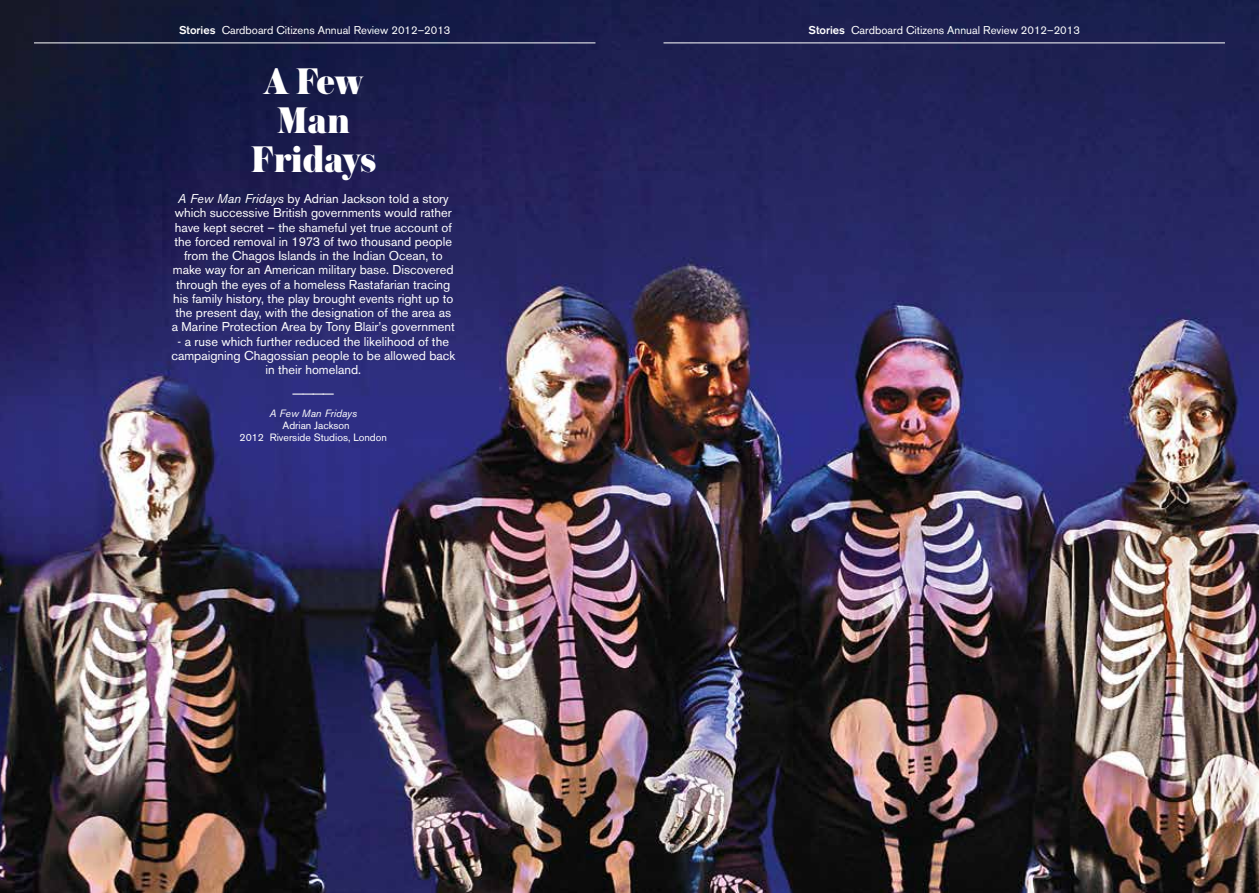
<style>
.page{position:relative;width:1259px;height:893px;background:#fff}
.page>*{position:absolute;margin:0;border:0;box-sizing:border-box;transform-origin:0 0}
.t1{font:900 39px/39px "Austin";letter-spacing:-.005em;color:#fff;text-align:center}
.t2{font:21px "Akzidenz Grotesk BE";color:#fff}
.t3{font:12.75px/14.2px "Akzidenz Grotesk BE";color:#fff;text-align:center}
.t4{font:11.25px "Akzidenz Grotesk BE";color:#fff}
.t5{font:10.5px/12px "Akzidenz Grotesk BE";color:#fff;text-align:center}
.t6{font:italic 10.5px "Akzidenz Grotesk BE";color:#fff}
.s1{font-weight:500}
.s2{font-style:italic}
</style>
<div class="page">
<img style="left:0;top:0;width:1259px;height:893px">
<hr style="left:34px;top:43px;width:561px;height:1px;background:#fff">
<hr style="left:663px;top:43px;width:562px;height:1px;background:#fff">
<p class="t4" style="left:179px;top:24px;width:273px"><span class="s1">Stories</span> Cardboard Citizens Annual Review 2012–2013</p>
<p class="t4" style="left:808px;top:24px;width:273px"><span class="s1">Stories</span> Cardboard Citizens Annual Review 2012–2013</p>
<h1 class="t1" style="left:251px;top:61px;width:127px">A Few<br>Man<br>Fridays</h1>
<p class="t3" style="left:172px;top:191px;width:284px"><span class="s2">A Few Man Fridays</span> by Adrian Jackson told a story which successive British governments would rather have kept secret – the shameful yet true account of the forced removal in 1973 of two thousand people from the Chagos Islands in the Indian Ocean, to make way for an American military base. Discovered through the eyes of a homeless Rastafarian tracing his family history, the play brought events right up to the present day, with the designation of the area as a Marine Protection Area by Tony Blair’s government</p>
<p class="t3" style="left:171px;top:334px;width:285px">- a ruse which further reduced the likelihood of the campaigning Chagossian people to be allowed back in their homeland.</p>
<h2 class="t2" style="left:293px;top:372px;width:42px">____</h2>
<p class="t6" style="left:269px;top:407px;width:89px">A Few Man Fridays</p>
<p class="t5" style="left:240px;top:420px;width:149px">Adrian Jackson<br>2012 Riverside Studios, London</p>
</div>
